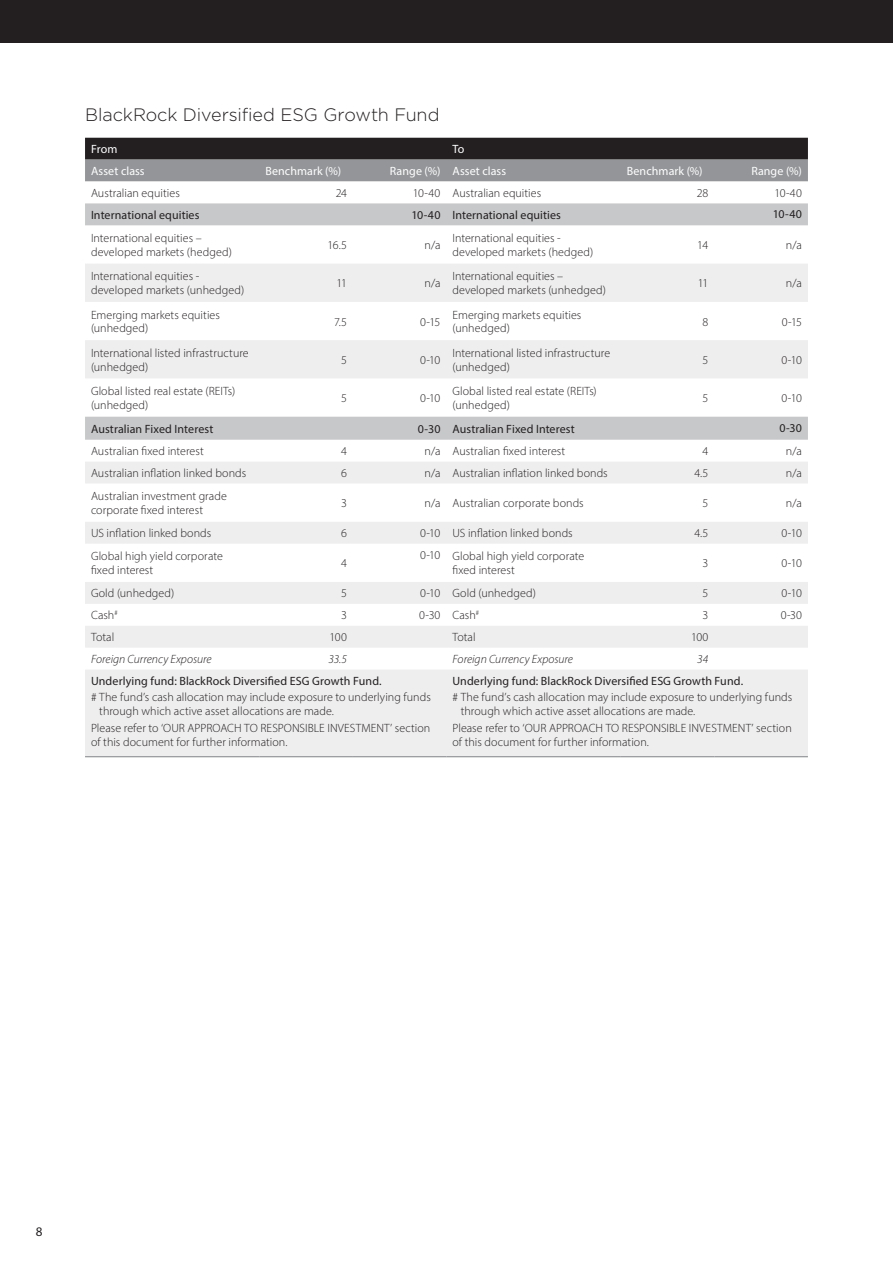
<style>
.page{position:relative;width:893px;height:1263px;background:#fff}
.page>*{position:absolute;margin:0;border:0;box-sizing:border-box;transform-origin:0 0}
.OP_16_Head_02_12pt{font:300 18px "Gotham";letter-spacing:-.005em;color:#231f20}
.t1{font:13.2px "Myriad Pro";color:#231f20}
._03_Table_Body_Text{font:300 12px/13.8px "Myriad Pro";letter-spacing:.005em;color:#231f20}
._02_Table_Subhead_2{font:12px "Myriad Pro";letter-spacing:.005em;color:#231f20}
._03_Table_Body_Text-2{font:12px "Myriad Pro";letter-spacing:.01em;color:#231f20}
._01_Table_Subhead_1{font:12px "Myriad Pro";letter-spacing:.01em;color:#fff}
._03_Table_Body_Text-3{font:italic 300 12px "Myriad Pro";color:#231f20}
._00_Table_Header{font:12px "Myriad Pro";letter-spacing:-.005em;color:#fff}
</style>
<div class="page">
<div style="left:0;top:0;width:893px;height:43px;background:#231f20"></div>
<svg style="left:85px;top:138px;width:723px;height:44px;background:#5e5d5f"></svg>
<svg style="left:85px;top:203px;width:723px;height:23px;background:#c9cacc"></svg>
<svg style="left:85px;top:264px;width:723px;height:384px"></svg>
<div style="left:85px;top:670px;width:723px;height:86px;background:#eeeeef"></div>
<hr style="left:85px;top:756px;width:174px;height:1px;background:#808285">
<hr style="left:259px;top:756px;width:94px;height:1px;background:#808285">
<hr style="left:353px;top:756px;width:93px;height:1px;background:#808285">
<hr style="left:446px;top:756px;width:175px;height:1px;background:#808285">
<hr style="left:621px;top:756px;width:93px;height:1px;background:#808285">
<hr style="left:714px;top:756px;width:94px;height:1px;background:#808285">
<p class="OP_16_Head_02_12pt" style="left:85px;top:103px;width:356px">BlackRock Diversified ESG Growth Fund</p>
<p class="_00_Table_Header" style="left:91px;top:141px;width:28px">From</p>
<p class="_00_Table_Header" style="left:452px;top:141px;width:13px">To</p>
<p class="_01_Table_Subhead_1" style="left:91px;top:163px;width:55px">Asset class</p>
<p class="_01_Table_Subhead_1" style="left:265px;top:163px;width:77px">Benchmark (%)</p>
<p class="_01_Table_Subhead_1" style="left:390px;top:163px;width:52px">Range (%)</p>
<p class="_01_Table_Subhead_1" style="left:452px;top:163px;width:55px">Asset class</p>
<p class="_01_Table_Subhead_1" style="left:627px;top:163px;width:77px">Benchmark (%)</p>
<p class="_01_Table_Subhead_1" style="left:751px;top:163px;width:52px">Range (%)</p>
<p class="_03_Table_Body_Text" style="left:91px;top:186px;width:90px">Australian equities</p>
<p class="_03_Table_Body_Text" style="left:336px;top:186px;width:13px">24</p>
<p class="_03_Table_Body_Text" style="left:413px;top:186px;width:29px">10-40</p>
<p class="_03_Table_Body_Text" style="left:452px;top:186px;width:90px">Australian equities</p>
<p class="_03_Table_Body_Text" style="left:697px;top:186px;width:13px">28</p>
<p class="_03_Table_Body_Text" style="left:774px;top:186px;width:29px">10-40</p>
<p class="_02_Table_Subhead_2" style="left:91px;top:207px;width:110px">International equities</p>
<p class="_02_Table_Subhead_2" style="left:411px;top:207px;width:31px">10-40</p>
<p class="_02_Table_Subhead_2" style="left:452px;top:207px;width:110px">International equities</p>
<p class="_02_Table_Subhead_2" style="left:773px;top:207px;width:31px">10-40</p>
<p class="_03_Table_Body_Text" style="left:91px;top:231px;width:142px">International equities – developed markets (hedged)</p>
<p class="_03_Table_Body_Text" style="left:328px;top:238px;width:21px">16.5</p>
<p class="_03_Table_Body_Text" style="left:424px;top:238px;width:17px">n/a</p>
<p class="_03_Table_Body_Text" style="left:452px;top:231px;width:142px">International equities - developed markets (hedged)</p>
<p class="_03_Table_Body_Text" style="left:697px;top:238px;width:13px">14</p>
<p class="_03_Table_Body_Text" style="left:786px;top:238px;width:17px">n/a</p>
<p class="_03_Table_Body_Text" style="left:91px;top:269px;width:155px">International equities - developed markets (unhedged)</p>
<p class="_03_Table_Body_Text" style="left:336px;top:276px;width:12px">11</p>
<p class="_03_Table_Body_Text" style="left:424px;top:276px;width:17px">n/a</p>
<p class="_03_Table_Body_Text" style="left:452px;top:269px;width:155px">International equities – developed markets (unhedged)</p>
<p class="_03_Table_Body_Text" style="left:698px;top:276px;width:12px">11</p>
<p class="_03_Table_Body_Text" style="left:786px;top:276px;width:17px">n/a</p>
<p class="_03_Table_Body_Text" style="left:91px;top:308px;width:130px">Emerging markets equities (unhedged)</p>
<p class="_03_Table_Body_Text" style="left:334px;top:314px;width:14px">7.5</p>
<p class="_03_Table_Body_Text" style="left:420px;top:314px;width:22px">0-15</p>
<p class="_03_Table_Body_Text" style="left:452px;top:308px;width:130px">Emerging markets equities (unhedged)</p>
<p class="_03_Table_Body_Text" style="left:702px;top:314px;width:7px">8</p>
<p class="_03_Table_Body_Text" style="left:782px;top:314px;width:22px">0-15</p>
<p class="_03_Table_Body_Text" style="left:91px;top:346px;width:159px">International listed infrastructure (unhedged)</p>
<p class="_03_Table_Body_Text" style="left:341px;top:353px;width:7px">5</p>
<p class="_03_Table_Body_Text" style="left:420px;top:353px;width:22px">0-10</p>
<p class="_03_Table_Body_Text" style="left:452px;top:346px;width:159px">International listed infrastructure (unhedged)</p>
<p class="_03_Table_Body_Text" style="left:702px;top:353px;width:7px">5</p>
<p class="_03_Table_Body_Text" style="left:781px;top:353px;width:22px">0-10</p>
<p class="_03_Table_Body_Text" style="left:91px;top:384px;width:146px">Global listed real estate (REITs) (unhedged)</p>
<p class="_03_Table_Body_Text" style="left:341px;top:391px;width:7px">5</p>
<p class="_03_Table_Body_Text" style="left:420px;top:391px;width:22px">0-10</p>
<p class="_03_Table_Body_Text" style="left:452px;top:384px;width:146px">Global listed real estate (REITs) (unhedged)</p>
<p class="_03_Table_Body_Text" style="left:702px;top:391px;width:7px">5</p>
<p class="_03_Table_Body_Text" style="left:781px;top:391px;width:22px">0-10</p>
<p class="_02_Table_Subhead_2" style="left:91px;top:421px;width:124px">Australian Fixed Interest</p>
<p class="_02_Table_Subhead_2" style="left:418px;top:421px;width:24px">0-30</p>
<p class="_02_Table_Subhead_2" style="left:452px;top:421px;width:124px">Australian Fixed Interest</p>
<p class="_02_Table_Subhead_2" style="left:779px;top:420px;width:24px">0-30</p>
<p class="_03_Table_Body_Text" style="left:91px;top:444px;width:114px">Australian fixed interest</p>
<p class="_03_Table_Body_Text" style="left:341px;top:444px;width:7px">4</p>
<p class="_03_Table_Body_Text" style="left:424px;top:444px;width:17px">n/a</p>
<p class="_03_Table_Body_Text" style="left:452px;top:444px;width:114px">Australian fixed interest</p>
<p class="_03_Table_Body_Text" style="left:702px;top:444px;width:7px">4</p>
<p class="_03_Table_Body_Text" style="left:786px;top:444px;width:17px">n/a</p>
<p class="_03_Table_Body_Text" style="left:91px;top:466px;width:157px">Australian inflation linked bonds</p>
<p class="_03_Table_Body_Text" style="left:341px;top:466px;width:7px">6</p>
<p class="_03_Table_Body_Text" style="left:424px;top:466px;width:17px">n/a</p>
<p class="_03_Table_Body_Text" style="left:452px;top:466px;width:157px">Australian inflation linked bonds</p>
<p class="_03_Table_Body_Text" style="left:694px;top:466px;width:15px">4.5</p>
<p class="_03_Table_Body_Text" style="left:786px;top:466px;width:17px">n/a</p>
<p class="_03_Table_Body_Text" style="left:91px;top:489px;width:137px">Australian investment grade corporate fixed interest</p>
<p class="_03_Table_Body_Text" style="left:341px;top:496px;width:7px">3</p>
<p class="_03_Table_Body_Text" style="left:424px;top:496px;width:17px">n/a</p>
<p class="_03_Table_Body_Text" style="left:452px;top:496px;width:133px">Australian corporate bonds</p>
<p class="_03_Table_Body_Text" style="left:702px;top:496px;width:7px">5</p>
<p class="_03_Table_Body_Text" style="left:786px;top:496px;width:17px">n/a</p>
<p class="_03_Table_Body_Text" style="left:91px;top:526px;width:122px">US inflation linked bonds</p>
<p class="_03_Table_Body_Text" style="left:341px;top:526px;width:7px">6</p>
<p class="_03_Table_Body_Text" style="left:420px;top:526px;width:22px">0-10</p>
<p class="_03_Table_Body_Text" style="left:452px;top:526px;width:122px">US inflation linked bonds</p>
<p class="_03_Table_Body_Text" style="left:694px;top:526px;width:15px">4.5</p>
<p class="_03_Table_Body_Text" style="left:781px;top:526px;width:22px">0-10</p>
<p class="_03_Table_Body_Text" style="left:91px;top:549px;width:133px">Global high yield corporate fixed interest</p>
<p class="_03_Table_Body_Text" style="left:341px;top:556px;width:7px">4</p>
<p class="_03_Table_Body_Text" style="left:420px;top:548px;width:22px">0-10</p>
<p class="_03_Table_Body_Text" style="left:452px;top:549px;width:133px">Global high yield corporate fixed interest</p>
<p class="_03_Table_Body_Text" style="left:702px;top:556px;width:7px">3</p>
<p class="_03_Table_Body_Text" style="left:781px;top:556px;width:22px">0-10</p>
<p class="_03_Table_Body_Text" style="left:91px;top:586px;width:85px">Gold (unhedged)</p>
<p class="_03_Table_Body_Text" style="left:341px;top:586px;width:7px">5</p>
<p class="_03_Table_Body_Text" style="left:420px;top:586px;width:22px">0-10</p>
<p class="_03_Table_Body_Text" style="left:452px;top:586px;width:85px">Gold (unhedged)</p>
<p class="_03_Table_Body_Text" style="left:702px;top:586px;width:7px">5</p>
<p class="_03_Table_Body_Text" style="left:781px;top:586px;width:22px">0-10</p>
<p class="_03_Table_Body_Text" style="left:91px;top:608px;width:28px">Cash<sup>#</sup></p>
<p class="_03_Table_Body_Text" style="left:341px;top:608px;width:7px">3</p>
<p class="_03_Table_Body_Text" style="left:419px;top:608px;width:23px">0-30</p>
<p class="_03_Table_Body_Text" style="left:452px;top:608px;width:28px">Cash<sup>#</sup></p>
<p class="_03_Table_Body_Text" style="left:702px;top:608px;width:7px">3</p>
<p class="_03_Table_Body_Text" style="left:781px;top:608px;width:23px">0-30</p>
<p class="_03_Table_Body_Text" style="left:91px;top:630px;width:25px">Total</p>
<p class="_03_Table_Body_Text" style="left:330px;top:630px;width:19px">100</p>
<p class="_03_Table_Body_Text" style="left:452px;top:630px;width:25px">Total</p>
<p class="_03_Table_Body_Text" style="left:691px;top:630px;width:19px">100</p>
<p class="_03_Table_Body_Text-3" style="left:91px;top:652px;width:122px">Foreign Currency Exposure</p>
<p class="_03_Table_Body_Text-3" style="left:329px;top:652px;width:20px">33.5</p>
<p class="_03_Table_Body_Text-3" style="left:452px;top:652px;width:122px">Foreign Currency Exposure</p>
<p class="_03_Table_Body_Text-3" style="left:697px;top:652px;width:13px">34</p>
<p class="_03_Table_Body_Text-2" style="left:91px;top:673px;width:292px">Underlying fund: BlackRock Diversified ESG Growth Fund.</p>
<p class="_03_Table_Body_Text" style="left:99px;top:690px;width:333px;text-indent:-8px"># The fund’s cash allocation may include exposure to underlying funds through which active asset allocations are made.</p>
<p class="_03_Table_Body_Text" style="left:91px;top:721px;width:341px">Please refer to ‘OUR APPROACH TO RESPONSIBLE INVESTMENT’ section of this document for further information.</p>
<p class="_03_Table_Body_Text-2" style="left:452px;top:673px;width:292px">Underlying fund: BlackRock Diversified ESG Growth Fund.</p>
<p class="_03_Table_Body_Text" style="left:461px;top:690px;width:333px;text-indent:-8px"># The fund’s cash allocation may include exposure to underlying funds through which active asset allocations are made.</p>
<p class="_03_Table_Body_Text" style="left:452px;top:721px;width:341px">Please refer to ‘OUR APPROACH TO RESPONSIBLE INVESTMENT’ section of this document for further information.</p>
<p class="t1" style="left:36px;top:1224px;width:8px">8</p>
</div>
